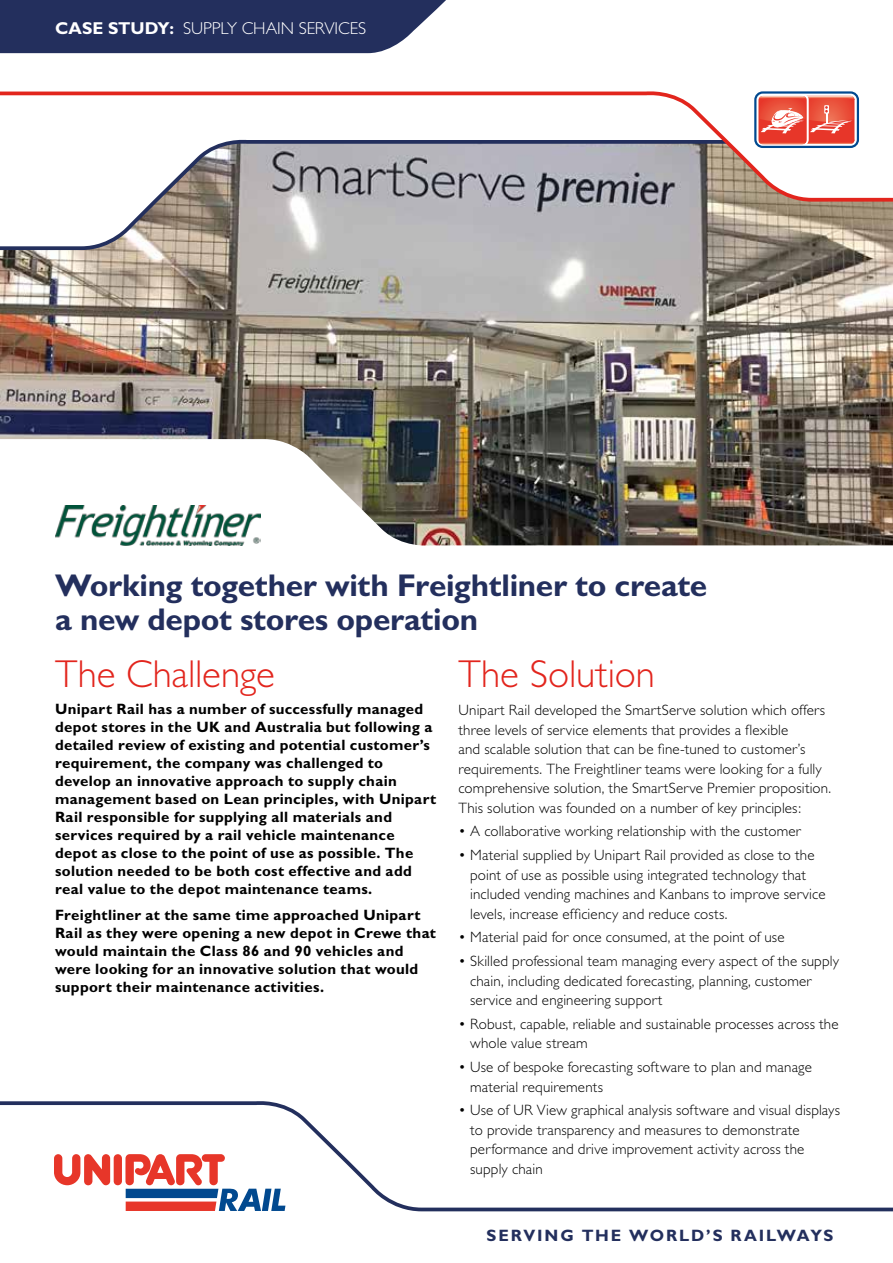
<style>
.page{position:relative;width:893px;height:1263px;background:#fff}
.page>*{position:absolute;margin:0;border:0;box-sizing:border-box;transform-origin:0 0}
.t1{font:300 39px "Gill Sans";letter-spacing:-.005em;color:#e2251d}
.t2{font:700 31.5px/34.5px "Gill Sans";letter-spacing:-.01em;color:#232f5d}
.t3{font:300 17.25px "Gill Sans";letter-spacing:-.005em;color:#fff}
.t4{font:700 16.5px "Gill Sans";letter-spacing:.11em;color:#232f5d}
.t5{font:300 15px/19.5px "Gill Sans";letter-spacing:.01em;color:#000}
.t6{font:700 15px/18px "Gill Sans";letter-spacing:.02em;color:#000}
.s1{font-weight:700}
</style>
<div class="page">
<div style="left:0;top:0;width:446px;height:53px;background:#232f5d"></div>
<img style="left:0;top:252px;width:893px;height:294px">
<svg style="left:0;top:203px;width:893px;height:49px;background:#b9b4b0"></svg>
<svg style="left:0;top:1101px;width:893px;height:111px"></svg>
<svg style="left:0;top:91px;width:893px;height:112px"></svg>
<svg style="left:756px;top:94px;width:53px;height:52px"></svg>
<div style="left:754px;top:91px;width:105px;height:57px;border:2px solid #01498f;border-radius:7px"></div>
<svg style="left:718px;top:96px;width:175px;height:103px"></svg>
<img style="left:55px;top:505px;width:205px;height:40px">
<p class="t3" style="left:55px;top:18px;width:313px"><span class="s1">CASE STUDY:</span> SUPPLY CHAIN SERVICES</p>
<h2 class="t2" style="left:55px;top:567px;width:653px">Working together with Freightliner to create a new depot stores operation</h2>
<h1 class="t1" style="left:55px;top:652px;width:221px">The Challenge</h1>
<p class="t6" style="left:55px;top:699px;width:383px">Unipart Rail has a number of successfully managed depot stores in the UK and Australia but following a detailed review of existing and potential customer’s requirement, the company was challenged to develop an innovative approach to supply chain management based on Lean principles, with Unipart Rail responsible for supplying all materials and services required by a rail vehicle maintenance depot as close to the point of use as possible. The solution needed to be both cost effective and add real value to the depot maintenance teams.</p>
<p class="t6" style="left:55px;top:906px;width:382px">Freightliner at the same time approached Unipart Rail as they were opening a new depot in Crewe that would maintain the Class 86 and 90 vehicles and were looking for an innovative solution that would support their maintenance activities.</p>
<h1 class="t1" style="left:458px;top:652px;width:198px">The Solution</h1>
<p class="t5" style="left:458px;top:700px;width:374px">Unipart Rail developed the SmartServe solution which offers three levels of service elements that provides a flexible<br>and scalable solution that can be fine-tuned to customer’s requirements. The Freightliner teams were looking for a fully comprehensive solution, the SmartServe Premier proposition.<br>This solution was founded on a number of key principles:</p>
<p class="t5" style="left:458px;top:822px;width:344px">• A collaborative working relationship with the customer</p>
<p class="t5" style="left:470px;top:845px;width:357px;text-indent:-12px">• Material supplied by Unipart Rail provided as close to the point of use as possible using integrated technology that included vending machines and Kanbans to improve service levels, increase efficiency and reduce costs.</p>
<p class="t5" style="left:458px;top:928px;width:328px">• Material paid for once consumed, at the point of use</p>
<p class="t5" style="left:470px;top:951px;width:370px;text-indent:-12px">• Skilled professional team managing every aspect of the supply chain, including dedicated forecasting, planning, customer service and engineering support</p>
<p class="t5" style="left:470px;top:1014px;width:370px;text-indent:-12px">• Robust, capable, reliable and sustainable processes across the whole value stream</p>
<p class="t5" style="left:470px;top:1057px;width:343px;text-indent:-12px">• Use of bespoke forecasting software to plan and manage material requirements</p>
<p class="t5" style="left:470px;top:1101px;width:371px;text-indent:-12px">• Use of UR View graphical analysis software and visual displays to provide transparency and measures to demonstrate performance and drive improvement activity across the supply chain</p>
<p class="t4" style="left:486px;top:1225px;width:348px">SERVING THE WORLD’S RAILWAYS</p>
</div>
